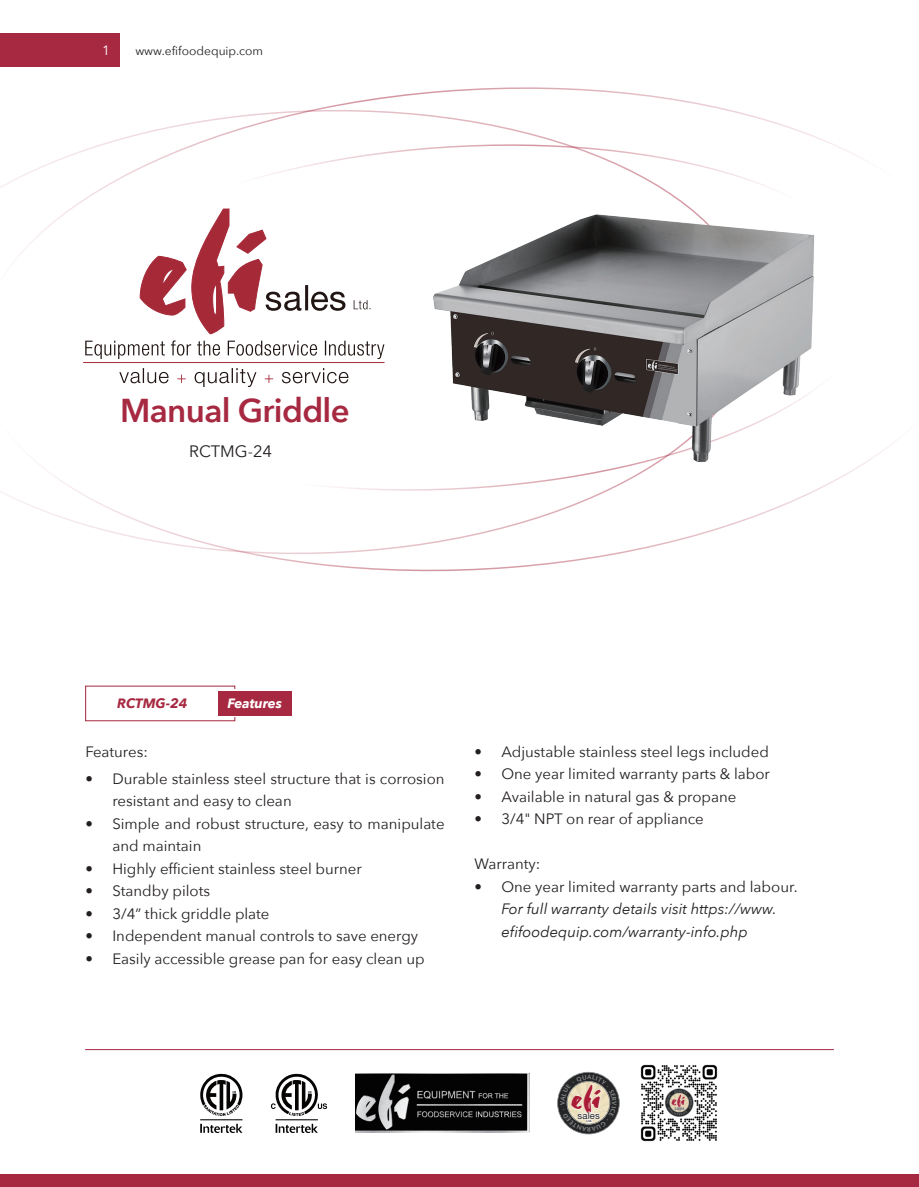
<style>
.page{position:relative;width:919px;height:1187px;background:#fff}
.page>*{position:absolute;margin:0;border:0;box-sizing:border-box;transform-origin:0 0}
.t1{font:600 33px "Avenir Next";letter-spacing:-.02em;color:#a72941}
.t2{font:31.95px "Choc ICG";color:#aa1c36}
.t3{font:16.5px "Avenir Next";color:#231f20}
.t4{font:15px/22.5px "Avenir Next";color:#231f20}
.t5{font:italic 15px/22.5px "Avenir Next";color:#231f20}
.t6{font:italic 700 13.5px "Avenir Next";color:#a72941}
.t7{font:italic 700 13.5px "Avenir Next";letter-spacing:-.005em;color:#fff}
.t8{font:13.5px "Avenir Next";color:#fff}
.t9{font:12px "Avenir Next";color:#231f20}
.t10{font:9.6px "Helvetica Neue";letter-spacing:.01em;color:#231f20}
.t11{font:500 3px "Helvetica Neue";color:#231f20}
</style>
<div class="page">
<svg style="left:0;top:87px;width:893px;height:485px"></svg>
<svg style="left:282px;top:368px;width:66px;height:15px"></svg>
<svg style="left:265px;top:374px;width:8px;height:9px"></svg>
<svg style="left:194px;top:368px;width:62px;height:19px"></svg>
<svg style="left:177px;top:374px;width:9px;height:9px"></svg>
<svg style="left:119px;top:368px;width:50px;height:15px"></svg>
<hr style="left:83px;top:362px;width:301px;height:1px;background:#a62938">
<svg style="left:353px;top:300px;width:17px;height:9px"></svg>
<svg style="left:85px;top:340px;width:299px;height:19px"></svg>
<svg style="left:140px;top:209px;width:205px;height:125px"></svg>
<hr style="left:85px;top:1049px;width:748px;height:1px;background:#a72941">
<div style="left:0;top:33px;width:119px;height:34px;background:#a72941"></div>
<div style="left:0;top:1174px;width:918px;height:12px;background:#a72941"></div>
<div style="left:85px;top:685px;width:150px;height:36px;border:1px solid #a72941"></div>
<div style="left:87px;top:689px;width:162px;height:27px;background:#fff"></div>
<div style="left:218px;top:691px;width:74px;height:24px;background:#a72941"></div>
<img style="left:404px;top:185px;width:448px;height:294px">
<svg style="left:275px;top:1123px;width:43px;height:9px"></svg>
<svg style="left:271px;top:1073px;width:56px;height:42px"></svg>
<hr style="left:275px;top:1119px;width:43px;height:1px;background:#060303">
<svg style="left:200px;top:1123px;width:42px;height:9px"></svg>
<svg style="left:200px;top:1073px;width:42px;height:42px"></svg>
<hr style="left:200px;top:1119px;width:42px;height:1px;background:#060303">
<img style="left:355px;top:1073px;width:174px;height:59px">
<img style="left:640px;top:1064px;width:78px;height:78px">
<svg style="left:557px;top:1071px;width:62px;height:63px"></svg>
<p class="t8" style="left:102px;top:38px;width:9px">1</p>
<p class="t9" style="left:135px;top:40px;width:129px">www.efifoodequip.com</p>
<h1 class="t1" style="left:120px;top:382px;width:231px">Manual Griddle</h1>
<p class="t3" style="left:189px;top:437px;width:84px">RCTMG-24</p>
<p class="t6" style="left:117px;top:691px;width:72px">RCTMG-24</p>
<p class="t7" style="left:227px;top:691px;width:56px">Features</p>
<p class="t4" style="left:85px;top:739px;width:64px">Features:</p>
<p class="t4" style="left:112px;top:766px;width:333px;text-indent:-27px">• Durable stainless steel structure that is corrosion resistant and easy to clean</p>
<p class="t4" style="left:112px;top:811px;width:333px;text-indent:-27px">• Simple and robust structure, easy to manipulate and maintain</p>
<p class="t4" style="left:85px;top:856px;width:278px">• Highly efficient stainless steel burner</p>
<p class="t4" style="left:85px;top:879px;width:126px">• Standby pilots</p>
<p class="t4" style="left:85px;top:901px;width:186px">• 3/4” thick griddle plate</p>
<p class="t4" style="left:85px;top:924px;width:334px">• Independent manual controls to save energy</p>
<p class="t4" style="left:85px;top:946px;width:341px">• Easily accessible grease pan for easy clean up</p>
<p class="t4" style="left:474px;top:739px;width:296px">• Adjustable stainless steel legs included</p>
<p class="t4" style="left:474px;top:762px;width:297px">• One year limited warranty parts &amp; labor</p>
<p class="t4" style="left:474px;top:784px;width:263px">• Available in natural gas &amp; propane</p>
<p class="t4" style="left:474px;top:807px;width:231px">• 3/4" NPT on rear of appliance</p>
<p class="t4" style="left:474px;top:852px;width:67px">Warranty:</p>
<p class="t4" style="left:474px;top:874px;width:325px">• One year limited warranty parts and labour.</p>
<p class="t5" style="left:501px;top:897px;width:277px">For full warranty details visit https://www. efifoodequip.com/warranty-info.php</p>
<h2 class="t2" style="left:570px;top:1077px;width:32px">efi</h2>
<p class="t11" style="left:586px;top:1119px;width:7px">Ltd.</p>
<p class="t10" style="left:577px;top:1109px;width:24px">sales</p>
</div>
